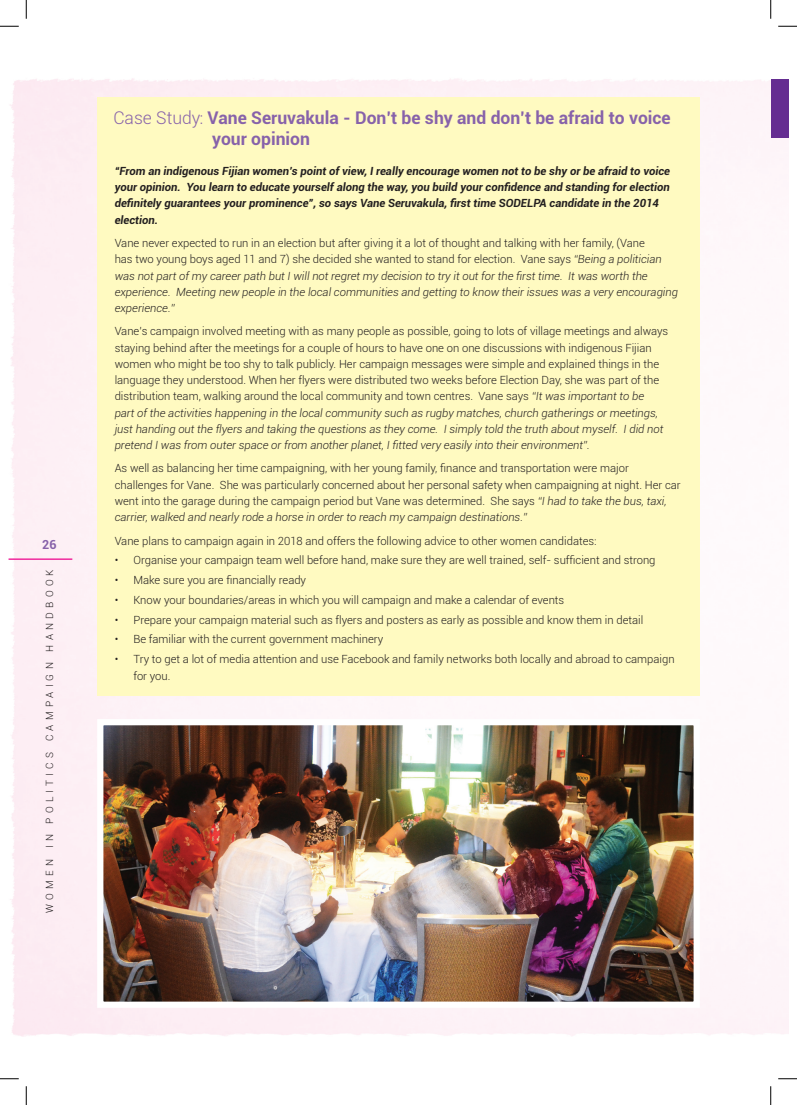
<style>
.page{position:relative;width:797px;height:1105px;background:#fff}
.page>*{position:absolute;margin:0;border:0;box-sizing:border-box;transform-origin:0 0}
.t1{font:700 17.5px/20.1px "Roboto";color:#8762aa}
.t2{font:700 12.5px "Roboto";color:#8762aa}
.t3{font:300 11.25px/16.2px "Roboto";color:#231f20}
.t4{font:italic 300 11.25px/16.2px "Roboto";color:#231f20}
.t5{font:italic 700 11.25px/16.2px "Roboto";color:#231f20}
.t6{font:300 10px "Roboto";letter-spacing:.42em;color:#231f20}
.s1{font-weight:300}
.s2{font-style:normal}
.s3{font-style:italic}
</style>
<div class="page">
<hr style="left:9px;top:558px;width:63px;height:2px;background:#ed028c">
<div style="left:97px;top:97px;width:602px;height:599px;background:#fffac1"></div>
<img style="left:104px;top:726px;width:588px;height:275px">
<div style="left:97px;top:719px;width:602px;height:289px;border:6px solid #fff"></div>
<div style="left:770px;top:79px;width:18px;height:59px;background:#652d91"></div>
<svg style="left:0;top:25px;width:19px;height:2px"></svg>
<svg style="left:778px;top:25px;width:19px;height:2px"></svg>
<svg style="left:0;top:1078px;width:19px;height:1px"></svg>
<svg style="left:778px;top:1078px;width:19px;height:1px"></svg>
<svg style="left:25px;top:0;width:2px;height:19px"></svg>
<svg style="left:25px;top:1086px;width:2px;height:19px"></svg>
<svg style="left:770px;top:0;width:1px;height:19px"></svg>
<svg style="left:770px;top:1086px;width:1px;height:19px"></svg>
<p class="t2" style="left:42px;top:536px;width:16px">26</p>
<p class="t6" style="left:43px;top:913px;width:345px;rotate:-90deg">Women in Politics C ampaign Handbook</p>
<h1 class="t1" style="left:212px;top:107px;width:460px;text-indent:-99px"><span class="s1">Case Study:</span> Vane Seruvakula - Don’t be shy and don’t be afraid to voice your opinion</h1>
<p class="t5" style="left:115px;top:162px;width:557px">“From an indigenous Fijian women’s point of view, I really encourage women not to be shy or be afraid to voice your opinion. You learn to educate yourself along the way, you build your confidence and standing for election definitely guarantees your prominence”, so says Vane Seruvakula, first time SODELPA candidate in the 2014 election.</p>
<p class="t4" style="left:115px;top:235px;width:565px"><span class="s2">Vane never expected to run in an election but after giving it a lot of thought and talking with her family, (Vane<br>has two young boys aged 11 and 7) she decided she wanted to stand for election. Vane says</span> “Being a politician was not part of my career path but I will not regret my decision to try it out for the first time. It was worth the experience. Meeting new people in the local communities and getting to know their issues was a very encouraging experience.”</p>
<p class="t3" style="left:115px;top:323px;width:555px">Vane’s campaign involved meeting with as many people as possible, going to lots of village meetings and always staying behind after the meetings for a couple of hours to have one on one discussions with indigenous Fijian women who might be too shy to talk publicly. Her campaign messages were simple and explained things in the language they understood. When her flyers were distributed two weeks before Election Day, she was part of the distribution team, walking around the local community and town centres. Vane says <span class="s3">“It was important to be<br>part of the activities happening in the local community such as rugby matches, church gatherings or meetings, just handing out the flyers and taking the questions as they come. I simply told the truth about myself. I did not pretend I was from outer space or from another planet, I fitted very easily into their environment”.</span></p>
<p class="t3" style="left:115px;top:460px;width:567px">As well as balancing her time campaigning, with her young family, finance and transportation were major challenges for Vane. She was particularly concerned about her personal safety when campaigning at night. Her car went into the garage during the campaign period but Vane was determined. She says <span class="s3">“I had to take the bus, taxi, carrier, walked and nearly rode a horse in order to reach my campaign destinations.”</span></p>
<p class="t3" style="left:115px;top:532px;width:483px">Vane plans to campaign again in 2018 and offers the following advice to other women candidates:</p>
<p class="t3" style="left:115px;top:552px;width:542px">• Organise your campaign team well before hand, make sure they are well trained, self- sufficient and strong</p>
<p class="t3" style="left:115px;top:572px;width:193px">• Make sure you are financially ready</p>
<p class="t3" style="left:115px;top:591px;width:451px">• Know your boundaries/areas in which you will campaign and make a calendar of events</p>
<p class="t3" style="left:115px;top:611px;width:530px">• Prepare your campaign material such as flyers and posters as early as possible and know them in detail</p>
<p class="t3" style="left:115px;top:631px;width:270px">• Be familiar with the current government machinery</p>
<p class="t3" style="left:133px;top:651px;width:542px;text-indent:-19px">• Try to get a lot of media attention and use Facebook and family networks both locally and abroad to campaign for you.</p>
</div>
